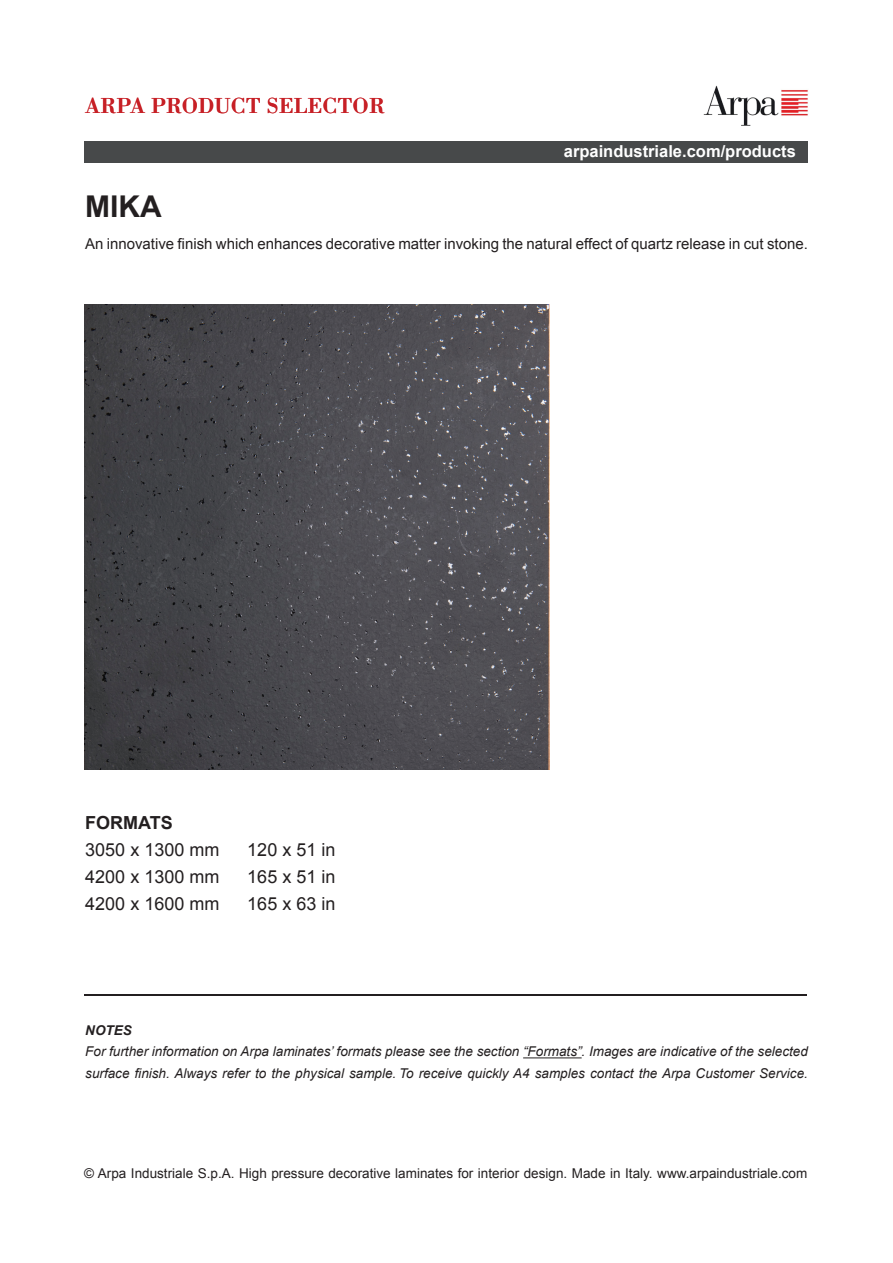
<style>
.page{position:relative;width:893px;height:1263px;background:#fff}
.page>*{position:absolute;margin:0;border:0;box-sizing:border-box;transform-origin:0 0}
.t1{font:700 30px "Arial";color:#231f20}
.t2{font:22.5px "Bodoni";color:#c72026}
.t3{font:18px "Arial";color:#231f20}
.t4{font:700 18px "Arial";color:#231f20}
.t5{font:700 16.5px "Arial";color:#fff}
.t6{font:15px "Arial";color:#231f20}
.t7{font:italic 13.5px/21.6px "Arial";color:#231f20}
.t8{font:13.5px "Arial";color:#231f20}
.t9{font:italic 700 13.5px "Arial";color:#231f20}
</style>
<div class="page">
<img style="left:704px;top:85px;width:104px;height:40px">
<img style="left:84px;top:304px;width:465px;height:465px">
<div style="left:84px;top:141px;width:724px;height:21px;background:#47494a"></div>
<hr style="left:84px;top:994px;width:723px;height:1px;background:#231f20">
<hr style="left:523px;top:1057px;width:59px;height:1px;background:#231f20">
<h2 class="t2" style="left:85px;top:91px;width:302px">ARPA PRODUCT SELECTOR</h2>
<p class="t5" style="left:564px;top:141px;width:233px">arpaindustriale.com/products</p>
<h1 class="t1" style="left:85px;top:187px;width:78px">MIKA</h1>
<p class="t6" style="left:85px;top:234px;width:724px">An innovative finish which enhances decorative matter invoking the natural effect of quartz release in cut stone.</p>
<h3 class="t4" style="left:85px;top:810px;width:89px">FORMATS</h3>
<h3 class="t3" style="left:85px;top:837px;width:136px">3050 x 1300 mm</h3>
<h3 class="t3" style="left:247px;top:837px;width:90px">120 x 51 in</h3>
<h3 class="t3" style="left:85px;top:864px;width:136px">4200 x 1300 mm</h3>
<h3 class="t3" style="left:247px;top:864px;width:90px">165 x 51 in</h3>
<h3 class="t3" style="left:85px;top:891px;width:136px">4200 x 1600 mm</h3>
<h3 class="t3" style="left:247px;top:891px;width:90px">165 x 63 in</h3>
<p class="t9" style="left:85px;top:1021px;width:48px">NOTES</p>
<p class="t7" style="left:85px;top:1041px;width:724px">For further information on Arpa laminates’ formats please see the section “Formats”. Images are indicative of the selected surface finish. Always refer to the physical sample. To receive quickly A4 samples contact the Arpa Customer Service.</p>
<p class="t8" style="left:84px;top:1164px;width:725px">© Arpa Industriale S.p.A. High pressure decorative laminates for interior design. Made in Italy. www.arpaindustriale.com</p>
</div>
